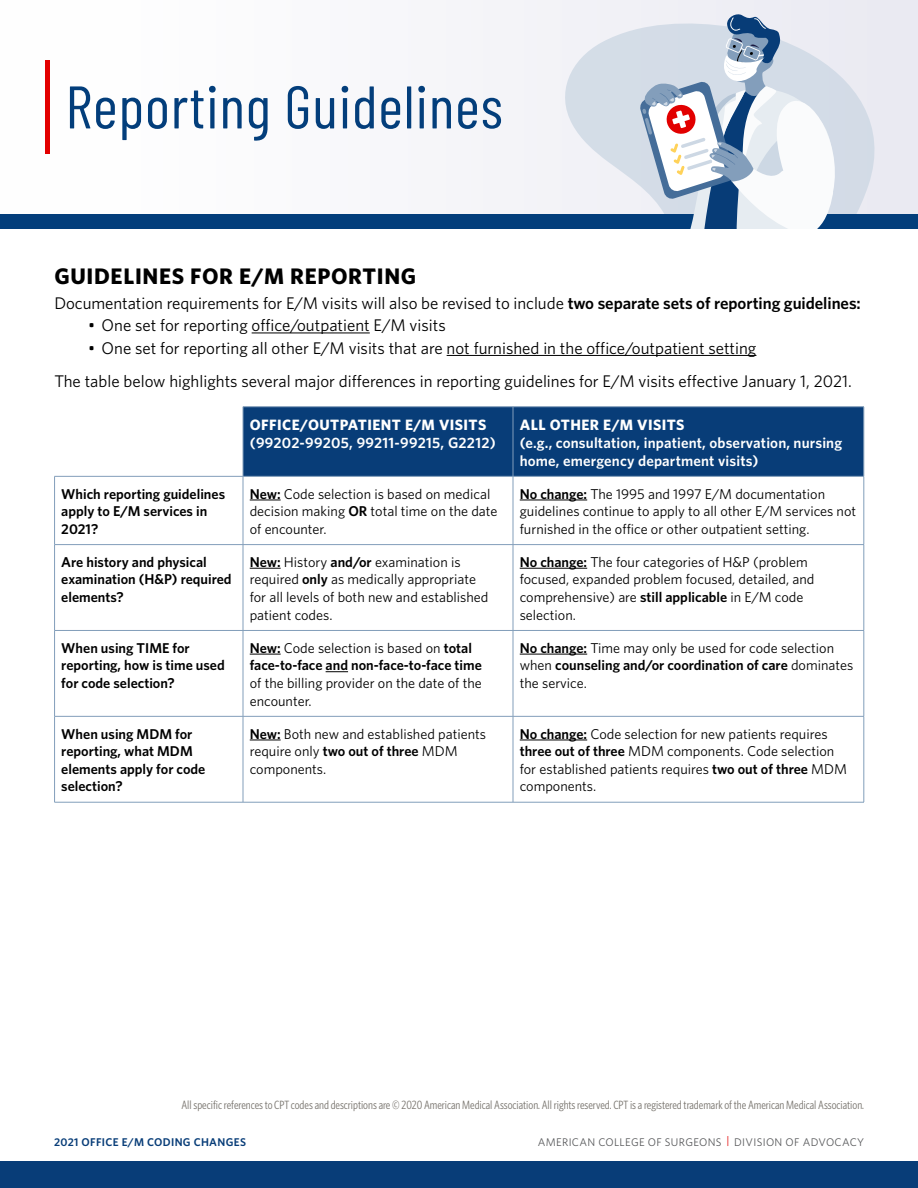
<style>
.page{position:relative;width:918px;height:1188px;background:#fff}
.page>*{position:absolute;margin:0;border:0;box-sizing:border-box;transform-origin:0 0}
.t1{font:60px "Barlow Condensed";letter-spacing:.015em;color:#033e7b}
.t2{font:700 22.5px "Whitney";letter-spacing:.03em;color:#000}
.t3{font:16.8px/33.3px "Whitney";color:#000}
.t4{font:600 15px/18px "Whitney";letter-spacing:.01em;color:#fff}
.t5{font:700 15px "Whitney";letter-spacing:.03em;color:#fff}
.t6{font:14.25px/17.7px "Whitney";color:#000}
.t7{font:600 14.25px/17.7px "Whitney";color:#000}
.t8{font:12px "Whitney Condensed";color:#7a7670}
.t9{font:600 11.25px "Whitney";letter-spacing:.03em;color:#083d78}
.t10{font:11.1px "Whitney";letter-spacing:.03em;color:#58595b}
.s1{font-weight:600}
.s2{font-weight:400}
.s3{color:#e30000}
</style>
<div class="page">
<div style="left:0;top:1161px;width:918px;height:27px;background:#083d78"></div>
<hr style="left:252px;top:333px;width:118px;height:1px;background:#000">
<hr style="left:447px;top:355px;width:309px;height:1px;background:#000">
<div style="left:244px;top:407px;width:620px;height:69px;background:#083d78"></div>
<hr style="left:243px;top:406px;width:270px;height:1px;background:#829eba">
<hr style="left:243px;top:407px;width:1px;height:69px;background:#829eba">
<hr style="left:513px;top:406px;width:351px;height:1px;background:#829eba">
<hr style="left:513px;top:407px;width:1px;height:69px;background:#829eba">
<hr style="left:864px;top:407px;width:1px;height:69px;background:#829eba">
<hr style="left:54px;top:476px;width:189px;height:1px;background:#829eba">
<hr style="left:54px;top:477px;width:1px;height:67px;background:#829eba">
<hr style="left:243px;top:476px;width:270px;height:1px;background:#829eba">
<hr style="left:243px;top:477px;width:1px;height:67px;background:#829eba">
<hr style="left:513px;top:476px;width:351px;height:1px;background:#829eba">
<hr style="left:513px;top:477px;width:1px;height:67px;background:#829eba">
<hr style="left:864px;top:477px;width:1px;height:67px;background:#829eba">
<hr style="left:54px;top:544px;width:189px;height:1px;background:#829eba">
<hr style="left:54px;top:545px;width:1px;height:85px;background:#829eba">
<hr style="left:243px;top:544px;width:270px;height:1px;background:#829eba">
<hr style="left:243px;top:545px;width:1px;height:85px;background:#829eba">
<hr style="left:513px;top:544px;width:351px;height:1px;background:#829eba">
<hr style="left:513px;top:545px;width:1px;height:85px;background:#829eba">
<hr style="left:864px;top:545px;width:1px;height:85px;background:#829eba">
<hr style="left:54px;top:630px;width:189px;height:1px;background:#829eba">
<hr style="left:54px;top:631px;width:1px;height:85px;background:#829eba">
<hr style="left:243px;top:630px;width:270px;height:1px;background:#829eba">
<hr style="left:243px;top:631px;width:1px;height:85px;background:#829eba">
<hr style="left:513px;top:630px;width:351px;height:1px;background:#829eba">
<hr style="left:513px;top:631px;width:1px;height:85px;background:#829eba">
<hr style="left:864px;top:631px;width:1px;height:85px;background:#829eba">
<hr style="left:54px;top:716px;width:189px;height:1px;background:#829eba">
<hr style="left:54px;top:717px;width:1px;height:85px;background:#829eba">
<hr style="left:243px;top:716px;width:270px;height:1px;background:#829eba">
<hr style="left:243px;top:717px;width:1px;height:85px;background:#829eba">
<hr style="left:513px;top:716px;width:351px;height:1px;background:#829eba">
<hr style="left:513px;top:717px;width:1px;height:85px;background:#829eba">
<hr style="left:864px;top:717px;width:1px;height:85px;background:#829eba">
<hr style="left:54px;top:802px;width:189px;height:1px;background:#829eba">
<hr style="left:243px;top:802px;width:270px;height:1px;background:#829eba">
<hr style="left:513px;top:802px;width:351px;height:1px;background:#829eba">
<hr style="left:250px;top:500px;width:31px;height:1px;background:#000">
<hr style="left:520px;top:500px;width:67px;height:1px;background:#000">
<hr style="left:250px;top:568px;width:31px;height:1px;background:#000">
<hr style="left:520px;top:568px;width:67px;height:1px;background:#000">
<hr style="left:250px;top:654px;width:31px;height:1px;background:#000">
<svg style="left:326px;top:671px;width:22px;height:1px"></svg>
<hr style="left:520px;top:654px;width:67px;height:1px;background:#000">
<hr style="left:250px;top:740px;width:31px;height:1px;background:#000">
<hr style="left:520px;top:740px;width:67px;height:1px;background:#000">
<div style="left:0;top:0;width:918px;height:229px;background:linear-gradient(to right,#fdfefe,#eaeaf2)"></div>
<svg style="left:555px;top:21px;width:333px;height:194px;fill:#eaeaf2"></svg>
<hr style="left:45px;top:60px;width:4px;height:94px;background:#e30000">
<div style="left:0;top:215px;width:918px;height:14px;background:#033e7b"></div>
<svg style="left:639px;top:12px;width:205px;height:217px"></svg>
<h1 class="t1" style="left:66px;top:64px;width:439px">Reporting Guidelines</h1>
<h2 class="t2" style="left:54px;top:261px;width:363px">GUIDELINES FOR E/M REPORTING</h2>
<p class="t3" style="left:54px;top:286px;width:808px">Documentation requirements for E/M visits will also be revised to include <span class="s1">two separate sets of reporting guidelines:</span></p>
<p class="t3" style="left:88px;top:308px;width:359px">• One set for reporting office/outpatient E/M visits</p>
<p class="t3" style="left:54px;top:331px;width:799px;text-indent:34px">• One set for reporting all other E/M visits that are not furnished in the office/outpatient setting<br>The table below highlights several major differences in reporting guidelines for E/M visits effective January 1, 2021.</p>
<p class="t5" style="left:250px;top:414px;width:238px">OFFICE/OUTPATIENT E/M VISITS</p>
<p class="t4" style="left:250px;top:433px;width:248px">(99202-99205, 99211-99215, G2212)</p>
<p class="t5" style="left:520px;top:414px;width:166px">ALL OTHER E/M VISITS</p>
<p class="t4" style="left:520px;top:433px;width:324px">(e.g., consultation, inpatient, observation, nursing home, emergency department visits)</p>
<p class="t7" style="left:61px;top:484px;width:165px">Which reporting guidelines apply to E/M services in<br>2021?</p>
<p class="t6" style="left:250px;top:484px;width:249px"><span class="s1">New:</span> Code selection is based on medical decision making <span class="s1">OR</span> total time on the date of encounter.</p>
<p class="t6" style="left:520px;top:484px;width:338px"><span class="s1">No change:</span> The 1995 and 1997 E/M documentation guidelines continue to apply to all other E/M services not furnished in the office or other outpatient setting.</p>
<p class="t7" style="left:61px;top:553px;width:172px">Are history and physical examination (H&amp;P) required elements?</p>
<p class="t6" style="left:250px;top:553px;width:240px"><span class="s1">New:</span> History <span class="s1">and/or</span> examination is required <span class="s1">only</span> as medically appropriate for all levels of both new and established patient codes.</p>
<p class="t6" style="left:520px;top:553px;width:296px"><span class="s1">No change:</span> The four categories of H&amp;P (problem focused, expanded problem focused, detailed, and comprehensive) are <span class="s1">still applicable</span> in E/M code selection.</p>
<p class="t7" style="left:61px;top:639px;width:165px">When using TIME for reporting, how is time used for code selection?</p>
<p class="t7" style="left:250px;top:639px;width:234px">New: <span class="s2">Code selection is based on</span> total face-to-face and non-face-to-face time</p>
<p class="t6" style="left:520px;top:639px;width:335px"><span class="s1">No change:</span> Time may only be used for code selection when <span class="s1">counseling and/or coordination of care</span> dominates the service.</p>
<p class="t6" style="left:250px;top:674px;width:234px">of the billing provider on the date of the encounter.</p>
<p class="t7" style="left:61px;top:724px;width:146px">When using MDM for reporting, what MDM elements apply for code selection?</p>
<p class="t6" style="left:250px;top:724px;width:238px"><span class="s1">New:</span> Both new and established patients require only <span class="s1">two out of three</span> MDM components.</p>
<p class="t6" style="left:520px;top:724px;width:329px"><span class="s1">No change:</span> Code selection for new patients requires <span class="s1">three out of three</span> MDM components. Code selection for established patients requires <span class="s1">two out of three</span> MDM components.</p>
<p class="t8" style="left:182px;top:1097px;width:684px">All specific references to CPT codes and descriptions are © 2020 American Medical Association. All rights reserved. CPT is a registered trademark of the American Medical Association.</p>
<p class="t9" style="left:54px;top:1134px;width:194px">2021 OFFICE E/M CODING CHANGES</p>
<p class="t10" style="left:538px;top:1134px;width:328px">AMERICAN COLLEGE OF SURGEONS <span class="s3">|</span> DIVISION OF ADVOCACY</p>
</div>
